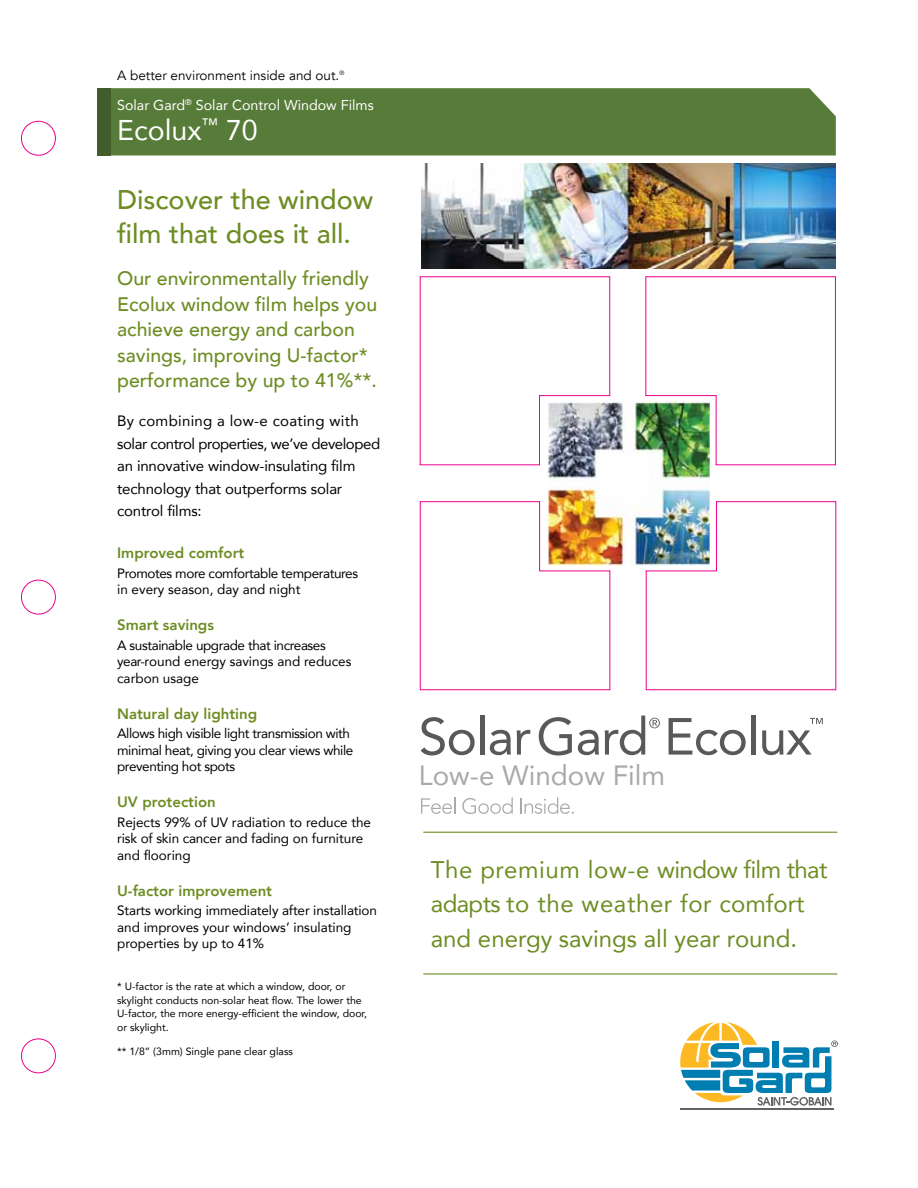
<style>
.page{position:relative;width:918px;height:1188px;background:#fff}
.page>*{position:absolute;margin:0;border:0;box-sizing:border-box;transform-origin:0 0}
.t1{font:28.5px "Avenir LT Com";color:#fff}
.t2{font:27.75px "Avenir LT Com";color:#a7a9ac}
.t3{font:500 27px/34.5px "Avenir LT Com";color:#6d8d23}
.t4{font:24px/34.5px "Avenir LT Com";color:#6d8d23}
.t5{font:500 19.5px/25.5px "Avenir LT Com";color:#6d8d23}
.t6{font:15px/22.5px "Avenir LT Com";letter-spacing:-.01em;color:#000}
.t7{font:800 15px "Avenir LT Com";color:#6d8d23}
.t8{font:14.25px "Avenir LT Com";color:#fff}
.t9{font:13.5px/16.5px "Avenir LT Com";letter-spacing:-.01em;color:#000}
.t10{font:13.5px/16.5px "Avenir LT Com";letter-spacing:-.03em;color:#000}
.t11{font:13.5px "Avenir LT Com";color:#000}
.t12{font:10.5px/13.5px "Avenir LT Com";color:#000}
</style>
<div class="page">
<img style="left:547px;top:401px;width:162px;height:165px">
<div style="left:21px;top:121px;width:35px;height:35px;border:1px solid #ec008c;border-radius:50%"></div>
<div style="left:21px;top:580px;width:35px;height:34px;border:1px solid #ec008c;border-radius:50%"></div>
<div style="left:21px;top:1039px;width:35px;height:34px;border:1px solid #ec008c;border-radius:50%"></div>
<svg style="left:419px;top:276px;width:192px;height:190px"></svg>
<svg style="left:645px;top:276px;width:191px;height:190px"></svg>
<svg style="left:419px;top:501px;width:192px;height:189px"></svg>
<svg style="left:645px;top:501px;width:192px;height:189px"></svg>
<img style="left:422px;top:163px;width:414px;height:106px">
<div style="left:98px;top:88px;width:738px;height:68px;background:#577b38"></div>
<div style="left:98px;top:88px;width:13px;height:67px;background:#425d2b"></div>
<svg style="left:421px;top:717px;width:54px;height:38px"></svg>
<hr style="left:480px;top:716px;width:4px;height:39px;background:#58595b">
<svg style="left:490px;top:730px;width:21px;height:25px"></svg>
<svg style="left:517px;top:730px;width:13px;height:25px"></svg>
<svg style="left:539px;top:717px;width:33px;height:39px"></svg>
<svg style="left:578px;top:730px;width:21px;height:25px"></svg>
<svg style="left:605px;top:716px;width:55px;height:39px"></svg>
<svg style="left:669px;top:718px;width:77px;height:37px"></svg>
<hr style="left:751px;top:716px;width:4px;height:39px;background:#58595b">
<svg style="left:762px;top:730px;width:50px;height:25px"></svg>
<svg style="left:810px;top:718px;width:13px;height:6px"></svg>
<svg style="left:421px;top:797px;width:34px;height:17px"></svg>
<svg style="left:462px;top:797px;width:51px;height:17px"></svg>
<svg style="left:520px;top:797px;width:54px;height:17px"></svg>
<hr style="left:423px;top:832px;width:414px;height:1px;background:#6d8d23">
<hr style="left:423px;top:973px;width:414px;height:2px;background:#6d8d23">
<svg style="left:680px;top:1022px;width:158px;height:84px"></svg>
<hr style="left:680px;top:1109px;width:154px;height:1px;background:#636466">
<p class="t11" style="left:117px;top:67px;width:229px">A better environment inside and out.<sup>®</sup></p>
<p class="t8" style="left:117px;top:96px;width:258px">Solar Gard<sup>®</sup> Solar Control Window Films</p>
<h1 class="t1" style="left:117px;top:112px;width:142px">Ecolux<sup>™</sup> 70</h1>
<h3 class="t3" style="left:117px;top:182px;width:258px">Discover the window film that does it all.</h3>
<h3 class="t5" style="left:117px;top:266px;width:262px">Our environmentally friendly<br>Ecolux window film helps you achieve energy and carbon savings, improving U-factor* performance by up to 41%**.</h3>
<p class="t6" style="left:117px;top:409px;width:265px">By combining a low-e coating with solar control properties, we’ve developed an innovative window-insulating film technology that outperforms solar control films:</p>
<p class="t7" style="left:117px;top:544px;width:129px">Improved comfort</p>
<p class="t10" style="left:117px;top:565px;width:242px">Promotes more comfortable temperatures in every season, day and night</p>
<p class="t7" style="left:117px;top:616px;width:98px">Smart savings</p>
<p class="t9" style="left:117px;top:637px;width:236px">A sustainable upgrade that increases year-round energy savings and reduces carbon usage</p>
<p class="t7" style="left:117px;top:704px;width:142px">Natural day lighting</p>
<p class="t10" style="left:117px;top:725px;width:238px">Allows high visible light transmission with minimal heat, giving you clear views while preventing hot spots</p>
<p class="t7" style="left:117px;top:793px;width:100px">UV protection</p>
<p class="t9" style="left:117px;top:814px;width:255px">Rejects 99% of UV radiation to reduce the risk of skin cancer and fading on furniture and flooring</p>
<p class="t7" style="left:117px;top:881px;width:156px">U-factor improvement</p>
<p class="t9" style="left:117px;top:902px;width:261px">Starts working immediately after installation and improves your windows’ insulating properties by up to 41%</p>
<p class="t12" style="left:117px;top:980px;width:252px">* U-factor is the rate at which a window, door, or skylight conducts non-solar heat flow. The lower the U-factor, the more energy-efficient the window, door, or skylight.</p>
<p class="t12" style="left:117px;top:1044px;width:177px">** 1/8” (3mm) Single pane clear glass</p>
<h2 class="t2" style="left:419px;top:758px;width:248px">Low-e Window Film</h2>
<h3 class="t4" style="left:431px;top:852px;width:398px">The premium low-e window film that adapts to the weather for comfort and energy savings all year round.</h3>
</div>
